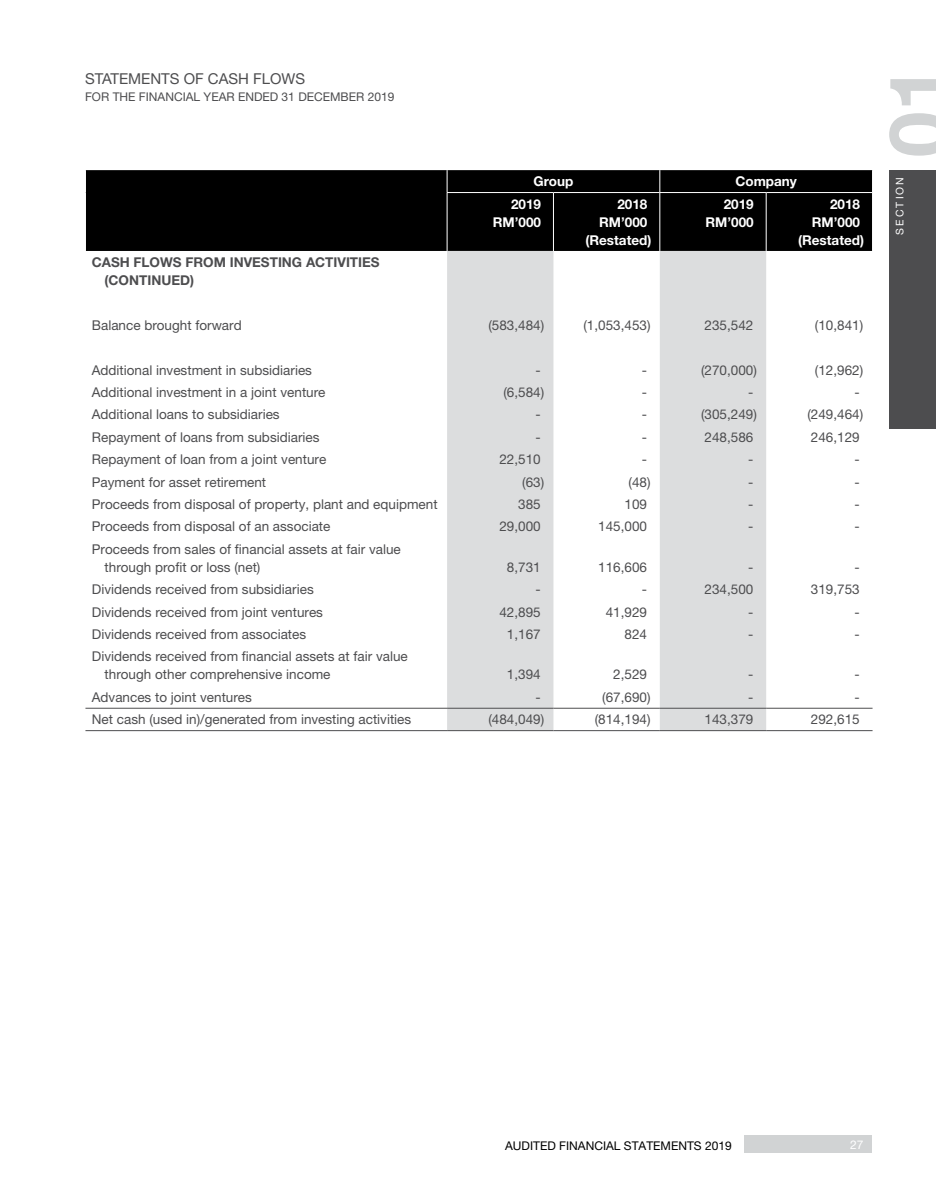
<style>
.page{position:relative;width:936px;height:1191px;background:#fff}
.page>*{position:absolute;margin:0;border:0;box-sizing:border-box;transform-origin:0 0}
.t1{font:700 82.5px "Helvetica Neue LT Std";color:#d1d3d4}
.t2{font:15px "Helvetica Neue LT Std";color:#4d4d4f}
.t3{font:13.5px/18px "Helvetica Neue LT Std";color:#4d4d4f}
.t4{font:700 13.5px/18px "Helvetica Neue LT Std";color:#fff;text-align:right}
.t5{font:700 13.5px/18px "Helvetica Neue LT Std";color:#4d4d4f}
.t6{font:12px "Helvetica Neue LT Std";color:#4d4d4f}
.t7{font:12px "Helvetica Neue LT Std";color:#000}
.t8{font:12px "Helvetica Neue LT Std";color:#fff}
.t9{font:10.5px "Helvetica Neue LT Std";letter-spacing:.2em;color:#fff}
</style>
<div class="page">
<div style="left:744px;top:1135px;width:128px;height:17px;background:#d1d3d4"></div>
<div style="left:889px;top:170px;width:46px;height:258px;background:#4d4d4f"></div>
<div style="left:86px;top:170px;width:786px;height:81px;background:#000"></div>
<svg style="left:447px;top:251px;width:319px;height:479px;fill:#dcddde"></svg>
<svg style="left:659px;top:170px;width:1px;height:22px"></svg>
<svg style="left:446px;top:170px;width:1px;height:22px"></svg>
<hr style="left:446px;top:193px;width:1px;height:58px;background:#fff">
<hr style="left:553px;top:193px;width:1px;height:58px;background:#fff">
<hr style="left:659px;top:193px;width:1px;height:58px;background:#fff">
<hr style="left:765px;top:193px;width:1px;height:58px;background:#fff">
<hr style="left:446px;top:192px;width:107px;height:1px;background:#fff">
<hr style="left:553px;top:192px;width:106px;height:1px;background:#fff">
<hr style="left:659px;top:192px;width:107px;height:1px;background:#fff">
<hr style="left:766px;top:192px;width:106px;height:1px;background:#fff">
<hr style="left:85px;top:730px;width:362px;height:1px;background:#4d4d4f">
<hr style="left:447px;top:730px;width:106px;height:1px;background:#4d4d4f">
<hr style="left:553px;top:730px;width:106px;height:1px;background:#4d4d4f">
<hr style="left:659px;top:730px;width:107px;height:1px;background:#4d4d4f">
<hr style="left:766px;top:730px;width:106px;height:1px;background:#4d4d4f">
<hr style="left:85px;top:708px;width:362px;height:1px;background:#4d4d4f">
<hr style="left:447px;top:708px;width:106px;height:1px;background:#4d4d4f">
<hr style="left:553px;top:708px;width:106px;height:1px;background:#4d4d4f">
<hr style="left:659px;top:708px;width:107px;height:1px;background:#4d4d4f">
<hr style="left:766px;top:708px;width:106px;height:1px;background:#4d4d4f">
<p class="t2" style="left:85px;top:70px;width:222px">STATEMENTS OF CASH FLOWS</p>
<p class="t6" style="left:85px;top:89px;width:311px">FOR THE FINANCIAL YEAR ENDED 31 DECEMBER 2019</p>
<p class="t4" style="left:533px;top:172px;width:42px">Group</p>
<p class="t4" style="left:735px;top:172px;width:63px">Company</p>
<p class="t4" style="left:492px;top:194px;width:50px">2019<br>RM’000</p>
<p class="t4" style="left:585px;top:194px;width:67px">2018<br>RM’000 (Restated)</p>
<p class="t4" style="left:705px;top:194px;width:50px">2019<br>RM’000</p>
<p class="t4" style="left:798px;top:194px;width:67px">2018<br>RM’000 (Restated)</p>
<p class="t5" style="left:105px;top:253px;width:276px;text-indent:-13px">CASH FLOWS FROM INVESTING ACTIVITIES (CONTINUED)</p>
<p class="t3" style="left:92px;top:316px;width:151px">Balance brought forward</p>
<p class="t3" style="left:488px;top:316px;width:57px">(583,484)</p>
<p class="t3" style="left:583px;top:316px;width:69px">(1,053,453)</p>
<p class="t3" style="left:704px;top:316px;width:50px">235,542</p>
<p class="t3" style="left:814px;top:316px;width:50px">(10,841)</p>
<p class="t3" style="left:92px;top:360px;width:222px">Additional investment in subsidiaries</p>
<p class="t3" style="left:535px;top:360px;width:7px">-</p>
<p class="t3" style="left:641px;top:360px;width:7px">-</p>
<p class="t3" style="left:701px;top:360px;width:57px">(270,000)</p>
<p class="t3" style="left:814px;top:360px;width:50px">(12,962)</p>
<p class="t3" style="left:92px;top:383px;width:235px">Additional investment in a joint venture</p>
<p class="t3" style="left:503px;top:383px;width:42px">(6,584)</p>
<p class="t3" style="left:641px;top:383px;width:7px">-</p>
<p class="t3" style="left:748px;top:383px;width:7px">-</p>
<p class="t3" style="left:854px;top:383px;width:7px">-</p>
<p class="t3" style="left:92px;top:405px;width:189px">Additional loans to subsidiaries</p>
<p class="t3" style="left:535px;top:405px;width:7px">-</p>
<p class="t3" style="left:641px;top:405px;width:7px">-</p>
<p class="t3" style="left:701px;top:405px;width:57px">(305,249)</p>
<p class="t3" style="left:807px;top:405px;width:57px">(249,464)</p>
<p class="t3" style="left:92px;top:428px;width:229px">Repayment of loans from subsidiaries</p>
<p class="t3" style="left:535px;top:428px;width:7px">-</p>
<p class="t3" style="left:641px;top:428px;width:7px">-</p>
<p class="t3" style="left:704px;top:428px;width:50px">248,586</p>
<p class="t3" style="left:810px;top:428px;width:50px">246,129</p>
<p class="t3" style="left:92px;top:450px;width:236px">Repayment of loan from a joint venture</p>
<p class="t3" style="left:499px;top:450px;width:43px">22,510</p>
<p class="t3" style="left:641px;top:450px;width:7px">-</p>
<p class="t3" style="left:748px;top:450px;width:7px">-</p>
<p class="t3" style="left:854px;top:450px;width:7px">-</p>
<p class="t3" style="left:92px;top:472px;width:176px">Payment for asset retirement</p>
<p class="t3" style="left:522px;top:472px;width:24px">(63)</p>
<p class="t3" style="left:628px;top:472px;width:24px">(48)</p>
<p class="t3" style="left:748px;top:472px;width:7px">-</p>
<p class="t3" style="left:854px;top:472px;width:7px">-</p>
<p class="t3" style="left:92px;top:495px;width:347px">Proceeds from disposal of property, plant and equipment</p>
<p class="t3" style="left:518px;top:495px;width:24px">385</p>
<p class="t3" style="left:624px;top:495px;width:24px">109</p>
<p class="t3" style="left:748px;top:495px;width:7px">-</p>
<p class="t3" style="left:854px;top:495px;width:7px">-</p>
<p class="t3" style="left:92px;top:517px;width:240px">Proceeds from disposal of an associate</p>
<p class="t3" style="left:499px;top:517px;width:43px">29,000</p>
<p class="t3" style="left:598px;top:517px;width:50px">145,000</p>
<p class="t3" style="left:748px;top:517px;width:7px">-</p>
<p class="t3" style="left:854px;top:517px;width:7px">-</p>
<p class="t3" style="left:105px;top:540px;width:298px;text-indent:-13px">Proceeds from sales of financial assets at fair value through profit or loss (net)</p>
<p class="t3" style="left:507px;top:558px;width:35px">8,731</p>
<p class="t3" style="left:598px;top:558px;width:50px">116,606</p>
<p class="t3" style="left:748px;top:558px;width:7px">-</p>
<p class="t3" style="left:854px;top:558px;width:7px">-</p>
<p class="t3" style="left:92px;top:580px;width:223px">Dividends received from subsidiaries</p>
<p class="t3" style="left:535px;top:580px;width:7px">-</p>
<p class="t3" style="left:641px;top:580px;width:7px">-</p>
<p class="t3" style="left:704px;top:580px;width:50px">234,500</p>
<p class="t3" style="left:810px;top:580px;width:50px">319,753</p>
<p class="t3" style="left:92px;top:602px;width:233px">Dividends received from joint ventures</p>
<p class="t3" style="left:499px;top:602px;width:43px">42,895</p>
<p class="t3" style="left:605px;top:602px;width:43px">41,929</p>
<p class="t3" style="left:748px;top:602px;width:7px">-</p>
<p class="t3" style="left:854px;top:602px;width:7px">-</p>
<p class="t3" style="left:92px;top:625px;width:216px">Dividends received from associates</p>
<p class="t3" style="left:507px;top:625px;width:35px">1,167</p>
<p class="t3" style="left:624px;top:625px;width:24px">824</p>
<p class="t3" style="left:748px;top:625px;width:7px">-</p>
<p class="t3" style="left:854px;top:625px;width:7px">-</p>
<p class="t3" style="left:105px;top:647px;width:305px;text-indent:-13px">Dividends received from financial assets at fair value through other comprehensive income</p>
<p class="t3" style="left:507px;top:665px;width:35px">1,394</p>
<p class="t3" style="left:613px;top:665px;width:35px">2,529</p>
<p class="t3" style="left:748px;top:665px;width:7px">-</p>
<p class="t3" style="left:854px;top:665px;width:7px">-</p>
<p class="t3" style="left:92px;top:688px;width:162px">Advances to joint ventures</p>
<p class="t3" style="left:535px;top:688px;width:7px">-</p>
<p class="t3" style="left:602px;top:688px;width:50px">(67,690)</p>
<p class="t3" style="left:748px;top:688px;width:7px">-</p>
<p class="t3" style="left:854px;top:688px;width:7px">-</p>
<p class="t3" style="left:92px;top:710px;width:321px">Net cash (used in)/generated from investing activities</p>
<p class="t3" style="left:488px;top:710px;width:57px">(484,049)</p>
<p class="t3" style="left:594px;top:710px;width:57px">(814,194)</p>
<p class="t3" style="left:704px;top:710px;width:50px">143,379</p>
<p class="t3" style="left:810px;top:710px;width:50px">292,615</p>
<h1 class="t1" style="left:867px;top:157px;width:93px;rotate:-90deg">01</h1>
<p class="t9" style="left:893px;top:235px;width:59px;rotate:-90deg">SECTION</p>
<p class="t7" style="left:505px;top:1139px;width:228px">AUDITED FINANCIAL STATEMENTS 2019</p>
<p class="t8" style="left:850px;top:1137px;width:15px">27</p>
</div>
